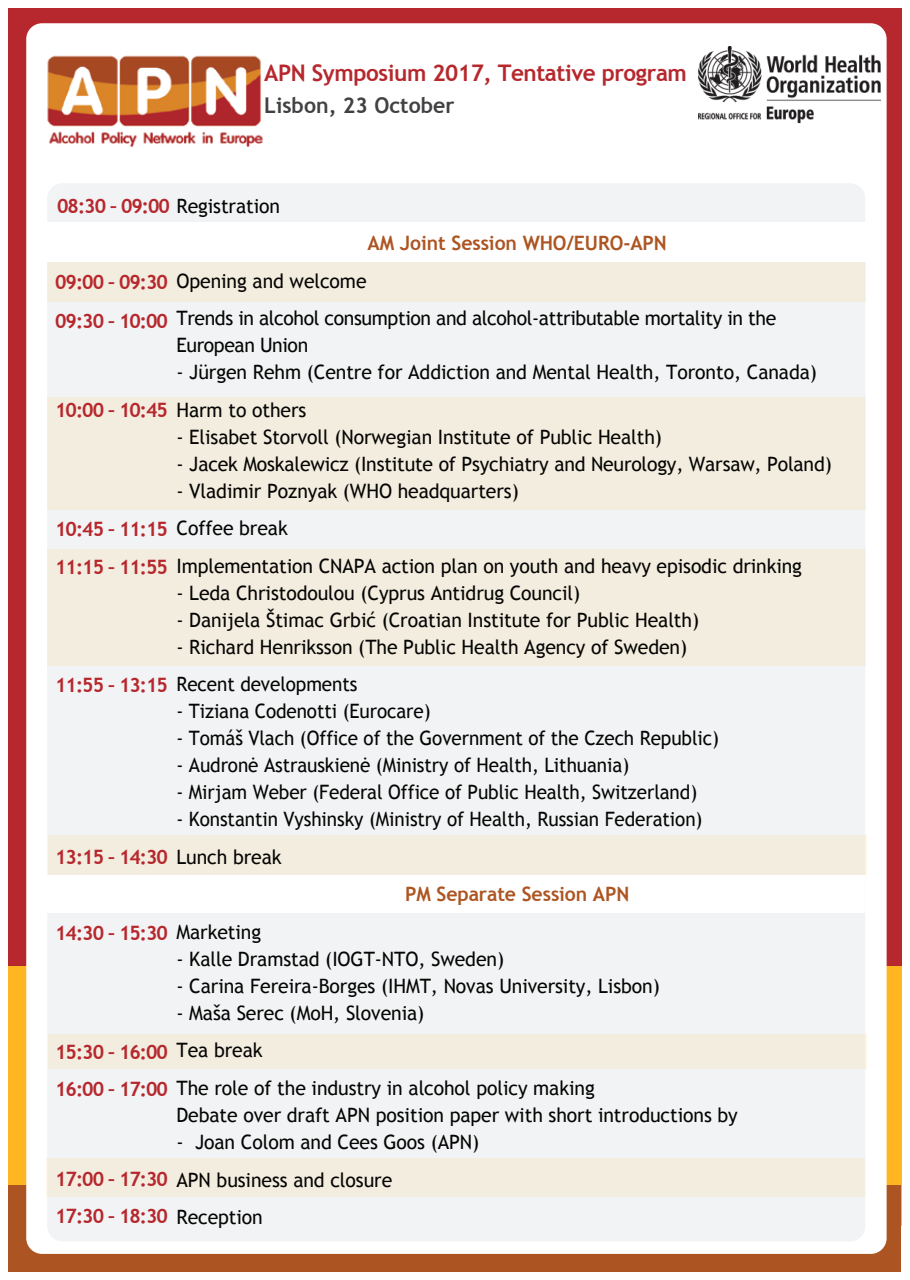
<style>
.page{position:relative;width:910px;height:1280px;background:#fff}
.page>*{position:absolute;margin:0;border:0;box-sizing:border-box;transform-origin:0 0}
.t1{font:700 22.95px "Trebuchet MS";letter-spacing:-.02em;color:#b6282d}
.t2{font:700 21.75px "Trebuchet MS";color:#414042}
.t3{font:19.8px/37.5px "Trebuchet MS";letter-spacing:-.005em;color:#050504}
.t4{font:19.8px "Trebuchet MS";letter-spacing:-.005em;color:#050504;scale:.95 1}
.t5{font:700 19.8px "Trebuchet MS";letter-spacing:-.05em;color:#b6282d}
.t6{font:700 19.8px "Trebuchet MS";letter-spacing:-.005em;color:#ad5522}
.s1{font-weight:700;color:#b6282d}
.s2{font-weight:400;color:#050504}
</style>
<div class="page">
<div style="left:9px;top:952px;width:893px;height:274px;background:#ffb620"></div>
<div style="left:9px;top:9px;width:893px;height:957px;background:#b6282d"></div>
<div style="left:9px;top:1185px;width:891px;height:86px;background:#ad5522"></div>
<div style="left:26px;top:23px;width:861px;height:1231px;background:#fff;border-radius:16px"></div>
<div style="left:47px;top:183px;width:818px;height:1058px;background:#f2f3f4;border-radius:15px"></div>
<div style="left:47px;top:261px;width:818px;height:40px;background:#f3eddf"></div>
<div style="left:47px;top:397px;width:818px;height:113px;background:#f3eddf"></div>
<div style="left:47px;top:549px;width:818px;height:117px;background:#f3eddf"></div>
<div style="left:48px;top:1034px;width:818px;height:35px;background:#f3eddf"></div>
<div style="left:47px;top:1159px;width:818px;height:38px;background:#f3eddf"></div>
<div style="left:47px;top:875px;width:818px;height:38px;background:#fff"></div>
<div style="left:47px;top:222px;width:818px;height:40px;background:#fff"></div>
<div style="left:49px;top:835px;width:818px;height:39px;background:#f3eddf"></div>
<img style="left:47px;top:55px;width:216px;height:92px">
<div style="left:774px;top:1166px;width:77px;height:64px;background:linear-gradient(to right,#f2f0ea,#f2f0ea)"></div>
<img style="left:699px;top:46px;width:181px;height:78px">
<p class="t1" style="left:264px;top:58px;width:424px">APN Symposium 2017, Tentative program</p>
<p class="t2" style="left:264px;top:92px;width:192px">Lisbon, 23 October</p>
<p class="t3" style="left:57px;top:187px;width:224px"><span class="s1">08:30 – 09:00</span> Registration</p>
<p class="t6" style="left:368px;top:231px;width:301px">AM Joint Session WHO/EURO-APN</p>
<p class="t3" style="left:176px;top:262px;width:601px;text-indent:-121px"><span class="s1">09:00 – 09:30</span> Opening and welcome<br>Trends in alcohol consumption and alcohol-attributable mortality in the</p>
<p class="t3" style="left:176px;top:327px;width:133px">European Union</p>
<p class="t3" style="left:55px;top:354px;width:763px;text-indent:121px">- Jürgen Rehm (Centre for Addiction and Mental Health, Toronto, Canada)<br><span class="s1">10:00 – 10:45</span> Harm to others</p>
<p class="t3" style="left:176px;top:418px;width:487px">- Elisabet Storvoll (Norwegian Institute of Public Health)</p>
<p class="t3" style="left:176px;top:445px;width:657px">- Jacek Moskalewicz (Institute of Psychiatry and Neurology, Warsaw, Poland)</p>
<p class="t3" style="left:55px;top:472px;width:465px;line-height:38.5px;text-indent:121px">- Vladimir Poznyak (WHO headquarters)<br><span class="s1">10:45 – 11:15</span> Coffee break</p>
<p class="t3" style="left:55px;top:547px;width:748px"><span class="s1">11:15 – 11:55</span> Implementation CNAPA action plan on youth and heavy episodic drinking</p>
<p class="t3" style="left:176px;top:574px;width:405px">- Leda Christodoulou (Cyprus Antidrug Council)</p>
<p class="t3" style="left:176px;top:601px;width:524px">- Danijela Štimac Grbić (Croatian Institute for Public Health)</p>
<p class="t3" style="left:55px;top:628px;width:633px;text-indent:121px">- Richard Henriksson (The Public Health Agency of Sweden)<br><span class="s1">11:55 – 13:15</span> Recent developments</p>
<p class="t4" style="left:176px;top:700px;width:269px">- Tiziana Codenotti (Eurocare)</p>
<p class="t4" style="left:176px;top:727px;width:573px">- Tomáš Vlach (Office of the Government of the Czech Republic)</p>
<p class="t4" style="left:176px;top:754px;width:478px">- Audronė Astrauskienė (Ministry of Health, Lithuania)</p>
<p class="t4" style="left:176px;top:781px;width:550px">- Mirjam Weber (Federal Office of Public Health, Switzerland)</p>
<p class="t4" style="left:176px;top:808px;width:555px">- Konstantin Vyshinsky (Ministry of Health, Russian Federation)</p>
<p class="t5" style="left:55px;top:844px;width:228px">13:15 – 14:30 <span class="s2">Lunch break</span></p>
<p class="t6" style="left:405px;top:882px;width:226px">PM Separate Session APN</p>
<p class="t5" style="left:55px;top:920px;width:207px">14:30 – 15:30 <span class="s2">Marketing</span></p>
<p class="t3" style="left:176px;top:940px;width:329px">- Kalle Dramstad (IOGT-NTO, Sweden)</p>
<p class="t3" style="left:176px;top:967px;width:485px">- Carina Fereira-Borges (IHMT, Novas University, Lisbon)</p>
<p class="t3" style="left:55px;top:994px;width:371px;line-height:38.8px;text-indent:121px">- Maša Serec (MoH, Slovenia)<br><span class="s1">15:30 – 16:00</span> Tea break</p>
<p class="t3" style="left:176px;top:1075px;width:563px;line-height:27px;text-indent:-121px"><span class="s1">16:00 – 17:00</span> The role of the industry in alcohol policy making<br>Debate over draft APN position paper with short introductions by</p>
<p class="t3" style="left:55px;top:1124px;width:426px;text-indent:121px">- Joan Colom and Cees Goos (APN)<br><span class="s1">17:00 – 17:30</span> APN business and closure<br><span class="s1">17:30 – 18:30</span> Reception</p>
<p class="t5" style="left:55px;top:308px;width:114px">09:30 – 10:00</p>
</div>
